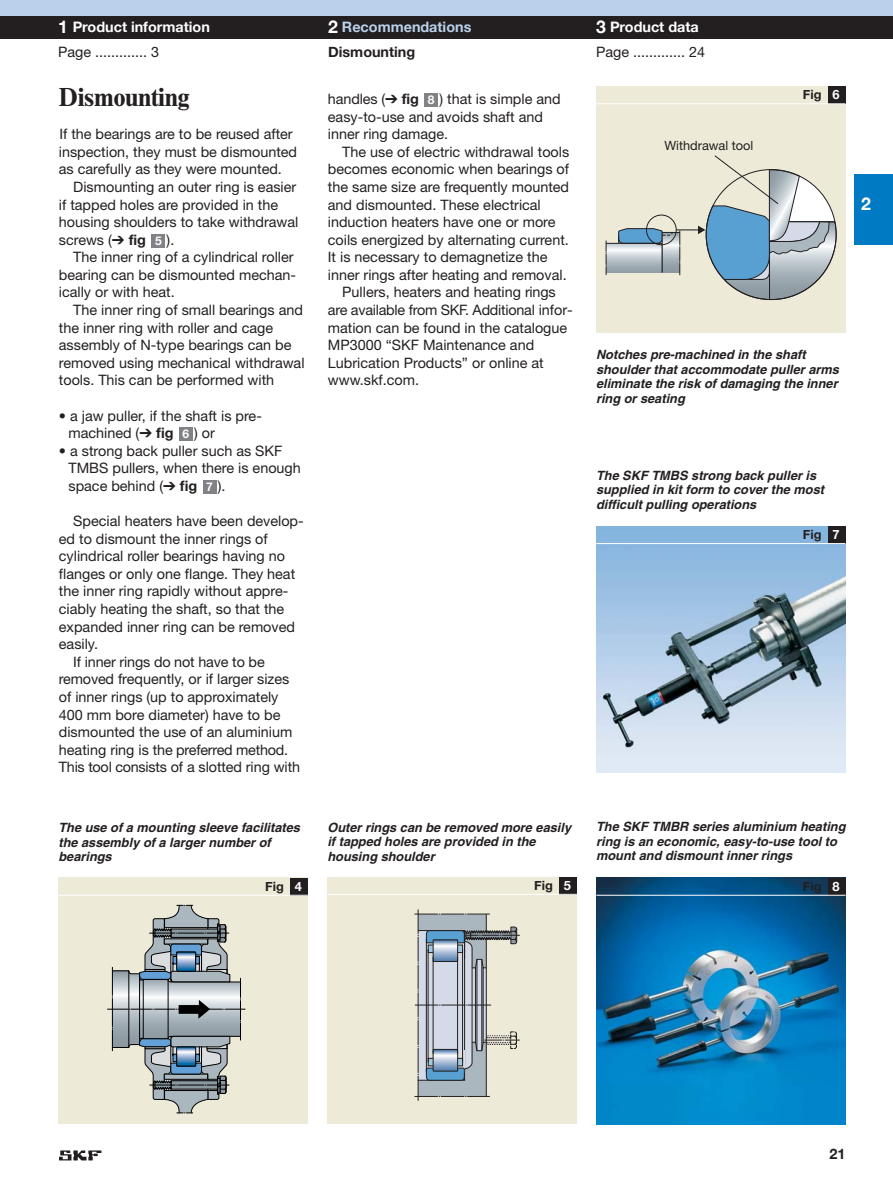
<style>
.page{position:relative;width:893px;height:1190px;background:#fff}
.page>*{position:absolute;margin:0;border:0;box-sizing:border-box;transform-origin:0 0}
.t1{font:700 25.5px "Times BQ";letter-spacing:-.015em;color:#231f20}
.t2{font:700 17.55px "Helvetica Neue";color:#fff}
.t3{font:14.4px/17.5px "Helvetica Neue";color:#231f20}
.t4{font:700 14.4px "Helvetica Neue";color:#fff}
.t5{font:700 14.4px "Helvetica Neue";color:#bad1ec}
.t6{font:700 14.4px "Helvetica Neue";color:#231f20}
.t7{font:italic 700 12.75px/14.4px "Helvetica";color:#231f20}
.t8{font:700 12.75px "Helvetica Neue";color:#231f20}
.t9{font:12.75px "Helvetica Neue";color:#231f20}
.t10{font:700 12px "Helvetica Neue";color:#fff}
.s1{font-size:17.55px}
.s2{font-size:17.55px;color:#fff}
.s3{font-weight:700}
.s4{color:#fff}
</style>
<div class="page">
<div style="left:1px;top:0;width:891px;height:18px;background:#bad1ec"></div>
<div style="left:854px;top:174px;width:38px;height:71px;background:#007ac2"></div>
<svg style="left:59px;top:1150px;width:42px;height:10px"></svg>
<div style="left:1px;top:16px;width:891px;height:23px;background:#231f20"></div>
<div style="left:203px;top:480px;width:13px;height:13px;background:#808285"></div>
<div style="left:179px;top:427px;width:14px;height:14px;background:#808285"></div>
<div style="left:151px;top:234px;width:14px;height:13px;background:#808285"></div>
<div style="left:424px;top:93px;width:14px;height:14px;background:#808285"></div>
<div style="left:58px;top:878px;width:250px;height:246px;background:#edead8"></div>
<svg style="left:107px;top:904px;width:138px;height:209px"></svg>
<div style="left:596px;top:86px;width:249px;height:247px;background:#edead8"></div>
<svg style="left:605px;top:156px;width:231px;height:144px"></svg>
<div style="left:327px;top:877px;width:250px;height:246px;background:#edead8"></div>
<svg style="left:415px;top:909px;width:104px;height:191px"></svg>
<svg style="left:433px;top:1049px;width:24px;height:22px"></svg>
<div style="left:433px;top:1049px;width:25px;height:22px;border:1px solid #231f20"></div>
<hr style="left:426px;top:939px;width:1px;height:132px;background:#231f20">
<hr style="left:428px;top:949px;width:1px;height:112px;background:#231f20">
<hr style="left:462px;top:949px;width:1px;height:112px;background:#231f20">
<hr style="left:433px;top:957px;width:1px;height:96px;background:#231f20">
<hr style="left:457px;top:957px;width:1px;height:96px;background:#231f20">
<img style="left:596px;top:526px;width:249px;height:246px">
<div style="left:290px;top:878px;width:18px;height:17px;background:#231f20"></div>
<hr style="left:58px;top:894px;width:250px;height:1px;background:#fff">
<div style="left:827px;top:86px;width:18px;height:18px;background:#231f20"></div>
<hr style="left:596px;top:103px;width:249px;height:1px;background:#fff">
<div style="left:559px;top:877px;width:17px;height:17px;background:#231f20"></div>
<hr style="left:327px;top:894px;width:250px;height:1px;background:#fff">
<div style="left:827px;top:526px;width:18px;height:18px;background:#231f20"></div>
<hr style="left:596px;top:543px;width:249px;height:1px;background:#fff">
<img style="left:596px;top:878px;width:249px;height:246px">
<div style="left:828px;top:878px;width:17px;height:17px;background:#231f20"></div>
<hr style="left:596px;top:894px;width:249px;height:1px;background:#fff">
<p class="t4" style="left:58px;top:18px;width:153px"><span class="s1">1</span> Product information</p>
<p class="t5" style="left:328px;top:18px;width:145px"><span class="s2">2</span> Recommendations</p>
<p class="t4" style="left:596px;top:18px;width:104px"><span class="s1">3</span> Product data</p>
<p class="t3" style="left:58px;top:44px;width:102px">Page ............. 3</p>
<p class="t6" style="left:328px;top:43px;width:89px">Dismounting</p>
<p class="t3" style="left:596px;top:44px;width:110px">Page ............. 24</p>
<h1 class="t1" style="left:59px;top:88px;width:132px">Dismounting</h1>
<p class="t3" style="left:59px;top:127px;width:240px">If the bearings are to be reused after inspection, they must be dismounted as carefully as they were mounted.</p>
<p class="t3" style="left:59px;top:179px;width:241px;text-indent:14px">Dismounting an outer ring is easier if tapped holes are provided in the housing shoulders to take withdrawal screws (➔ <span class="s3">fig</span></p>
<p class="t8" style="left:802px;top:87px;width:38px">Fig <span class="s4">6</span></p>
<p class="t3" style="left:328px;top:91px;width:234px;text-indent:111px">) that is simple and easy-to-use and avoids shaft and inner ring damage.</p>
<p class="t3" style="left:342px;top:144px;width:228px">The use of electric withdrawal tools</p>
<p class="t3" style="left:328px;top:162px;width:243px">becomes economic when bearings of</p>
<p class="t3" style="left:328px;top:179px;width:243px">the same size are frequently mounted</p>
<p class="t3" style="left:328px;top:197px;width:214px">and dismounted. These electrical</p>
<p class="t3" style="left:328px;top:215px;width:229px">induction heaters have one or more</p>
<p class="t3" style="left:328px;top:232px;width:242px">coils energized by alternating current.</p>
<p class="t3" style="left:328px;top:250px;width:221px">It is necessary to demagnetize the</p>
<p class="t3" style="left:328px;top:267px;width:240px">inner rings after heating and removal.</p>
<p class="t3" style="left:342px;top:285px;width:215px">Pullers, heaters and heating rings</p>
<p class="t3" style="left:328px;top:302px;width:246px">are available from SKF. Additional infor-</p>
<p class="t3" style="left:328px;top:320px;width:241px">mation can be found in the catalogue</p>
<p class="t3" style="left:328px;top:338px;width:208px">MP3000 “SKF Maintenance and</p>
<p class="t3" style="left:328px;top:355px;width:217px">Lubrication Products” or online at</p>
<p class="t3" style="left:328px;top:373px;width:93px">www.skf.com.</p>
<p class="t3" style="left:328px;top:91px;width:93px">handles (➔ <span class="s3">fig</span></p>
<p class="t10" style="left:428px;top:92px;width:8px">8</p>
<p class="t9" style="left:664px;top:141px;width:90px">Withdrawal tool</p>
<p class="t3" style="left:167px;top:232px;width:9px">).</p>
<p class="t3" style="left:73px;top:250px;width:222px">The inner ring of a cylindrical roller</p>
<p class="t3" style="left:59px;top:267px;width:239px">bearing can be dismounted mechan-</p>
<p class="t3" style="left:59px;top:285px;width:117px">ically or with heat.</p>
<p class="t3" style="left:73px;top:302px;width:231px">The inner ring of small bearings and</p>
<p class="t3" style="left:59px;top:320px;width:216px">the inner ring with roller and cage</p>
<p class="t3" style="left:59px;top:338px;width:234px">assembly of N-type bearings can be</p>
<p class="t3" style="left:59px;top:355px;width:247px">removed using mechanical withdrawal</p>
<p class="t3" style="left:59px;top:373px;width:217px">tools. This can be performed with</p>
<p class="t3" style="left:68px;top:408px;width:195px;text-indent:-10px">• a jaw puller, if the shaft is pre&shy;machined (➔ <span class="s3">fig</span></p>
<p class="t10" style="left:155px;top:233px;width:8px">5</p>
<p class="t7" style="left:596px;top:349px;width:244px">Notches pre-machined in the shaft shoulder that accommodate puller arms eliminate the risk of damaging the inner ring or seating</p>
<p class="t3" style="left:194px;top:425px;width:22px">) or</p>
<p class="t3" style="left:68px;top:443px;width:234px;text-indent:-10px">• a strong back puller such as SKF<br>TMBS pullers, when there is enough space behind (➔ <span class="s3">fig</span></p>
<p class="t10" style="left:182px;top:426px;width:8px">6</p>
<p class="t7" style="left:596px;top:469px;width:229px">The SKF TMBS strong back puller is supplied in kit form to cover the most difficult pulling operations</p>
<p class="t3" style="left:218px;top:478px;width:9px">).</p>
<p class="t3" style="left:73px;top:513px;width:232px">Special heaters have been develop-</p>
<p class="t3" style="left:59px;top:531px;width:210px">ed to dismount the inner rings of</p>
<p class="t3" style="left:59px;top:549px;width:228px">cylindrical roller bearings having no</p>
<p class="t3" style="left:59px;top:566px;width:238px">flanges or only one flange. They heat</p>
<p class="t3" style="left:59px;top:584px;width:231px">the inner ring rapidly without appre-</p>
<p class="t3" style="left:59px;top:601px;width:227px">ciably heating the shaft, so that the</p>
<p class="t3" style="left:59px;top:619px;width:237px">expanded inner ring can be removed</p>
<p class="t3" style="left:59px;top:636px;width:41px">easily.</p>
<p class="t3" style="left:73px;top:654px;width:193px">If inner rings do not have to be</p>
<p class="t3" style="left:59px;top:672px;width:232px">removed frequently, or if larger sizes</p>
<p class="t3" style="left:59px;top:689px;width:221px">of inner rings (up to approximately</p>
<p class="t3" style="left:59px;top:707px;width:223px">400 mm bore diameter) have to be</p>
<p class="t3" style="left:59px;top:724px;width:235px">dismounted the use of an aluminium</p>
<p class="t3" style="left:59px;top:742px;width:231px">heating ring is the preferred method.</p>
<p class="t3" style="left:59px;top:759px;width:243px">This tool consists of a slotted ring with</p>
<p class="t10" style="left:206px;top:479px;width:8px">7</p>
<p class="t8" style="left:802px;top:526px;width:38px">Fig <span class="s4">7</span></p>
<p class="t2" style="left:861px;top:192px;width:11px">2</p>
<p class="t7" style="left:58px;top:821px;width:243px">The use of a mounting sleeve facilitates the assembly of a larger number of bearings</p>
<p class="t7" style="left:327px;top:821px;width:245px">Outer rings can be removed more easily if tapped holes are provided in the housing shoulder</p>
<p class="t7" style="left:596px;top:821px;width:251px">The SKF TMBR series aluminium heating ring is an economic, easy-to-use tool to mount and dismount inner rings</p>
<p class="t8" style="left:265px;top:878px;width:38px">Fig <span class="s4">4</span></p>
<p class="t8" style="left:534px;top:877px;width:38px">Fig <span class="s4">5</span></p>
<p class="t8" style="left:802px;top:878px;width:38px">Fig <span class="s4">8</span></p>
<p class="t6" style="left:829px;top:1145px;width:17px">21</p>
</div>
